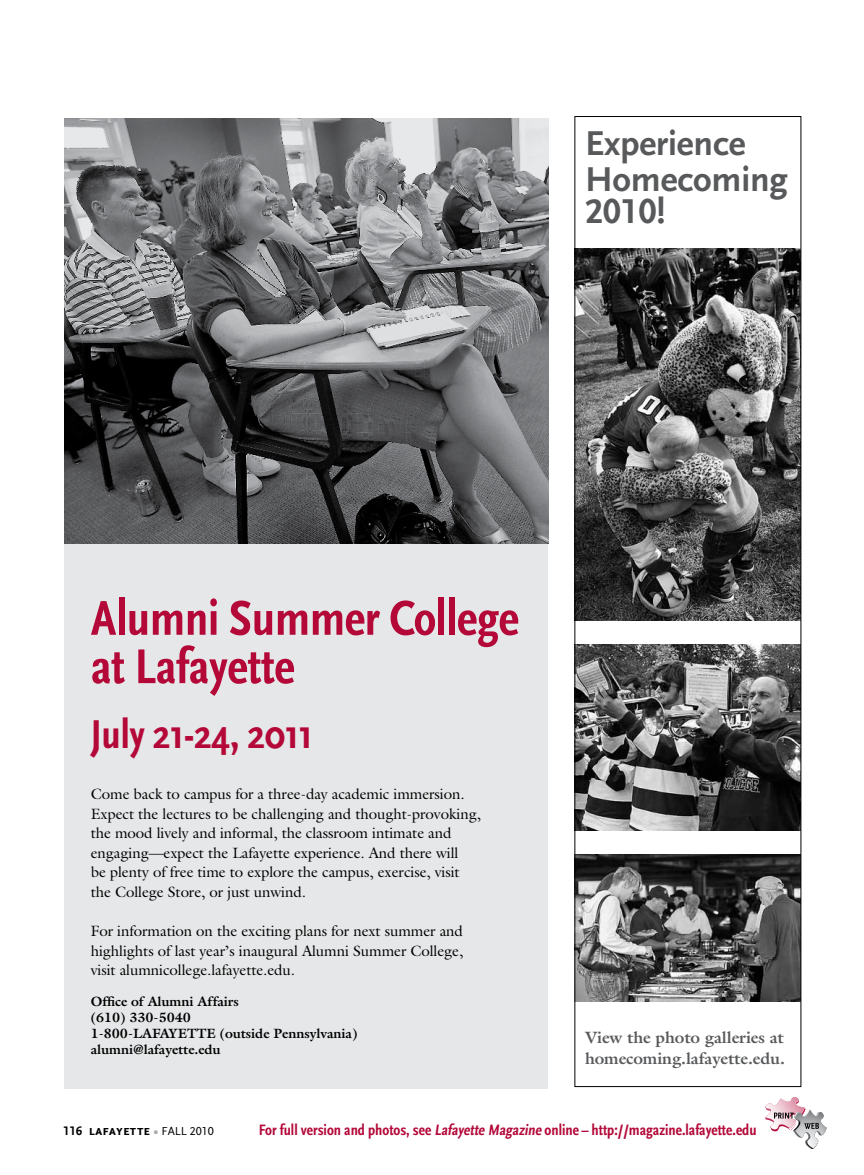
<style>
.page{position:relative;width:864px;height:1175px;background:#fff}
.page>*{position:absolute;margin:0;border:0;box-sizing:border-box;transform-origin:0 0}
.t1{font:51px/48.3px "Scala Sans Bold Con";letter-spacing:-.005em;color:#b30838}
.t2{font:42px "Scala Sans Bold Con";letter-spacing:-.005em;color:#b30838}
.t3{font:700 36px/36px "Scala Sans LF";letter-spacing:-.005em;color:#58595b}
.t4{font:700 16.5px/21px "Galliard";letter-spacing:-.005em;color:#58595b}
.t5{font:15.75px "Scala Sans Bold Con";color:#b30838}
.t6{font:15px/19.5px "Galliard";letter-spacing:-.005em;color:#000}
.t7{font:700 14.25px "Scala Sans Caps";color:#000}
.t8{font:700 13.5px/16px "Galliard";letter-spacing:-.005em;color:#000}
.s1{font-size:12.9px}
.s2{font-size:12px;color:#a7a9ac}
.s3{font-family:"Scala Sans LF";font-weight:400;font-size:12px}
</style>
<div class="page">
<svg style="left:765px;top:1097px;width:62px;height:52px"></svg>
<div style="left:64px;top:118px;width:484px;height:970px;background:#e6e7e8"></div>
<img style="left:64px;top:118px;width:484px;height:425px">
<img style="left:576px;top:248px;width:223px;height:372px">
<img style="left:576px;top:854px;width:223px;height:147px">
<img style="left:576px;top:645px;width:223px;height:185px">
<div style="left:574px;top:116px;width:227px;height:970px;border:1px solid #000"></div>
<h3 class="t3" style="left:585px;top:126px;width:204px">Experience<br>Homecoming</h3>
<h3 class="t3" style="left:585px;top:194px;width:82px">2010!</h3>
<h1 class="t1" style="left:91px;top:595px;width:430px">Alumni Summer College at Lafayette</h1>
<h2 class="t2" style="left:91px;top:711px;width:224px">July 21-24, 2011</h2>
<p class="t6" style="left:91px;top:784px;width:392px">Come back to campus for a three-day academic immersion.<br>Expect the lectures to be challenging and thought-provoking, the mood lively and informal, the classroom intimate and engaging—expect the Lafayette experience. And there will<br>be plenty of free time to explore the campus, exercise, visit the College Store, or just unwind.</p>
<p class="t6" style="left:91px;top:921px;width:374px;text-align:justify">For information on the exciting plans for next summer and highlights of last year’s inaugural Alumni Summer College, visit alumnicollege.lafayette.edu.</p>
<p class="t8" style="left:91px;top:993px;width:268px">Office of Alumni Affairs<br>(610) 330-5040<br>1-800-LAFAYETTE (outside Pennsylvania) alumni@lafayette.edu</p>
<p class="t4" style="left:585px;top:1026px;width:201px">View the photo galleries at homecoming.lafayette.edu.</p>
<p class="t7" style="left:63px;top:1122px;width:152px"><span class="s1">116</span> lafayette <span class="s2">•</span> <span class="s3">FALL 2010</span></p>
<p class="t5" style="left:259px;top:1121px;width:499px">For full version and photos, see Lafayette Magazine online – http://magazine.lafayette.edu</p>
</div>
